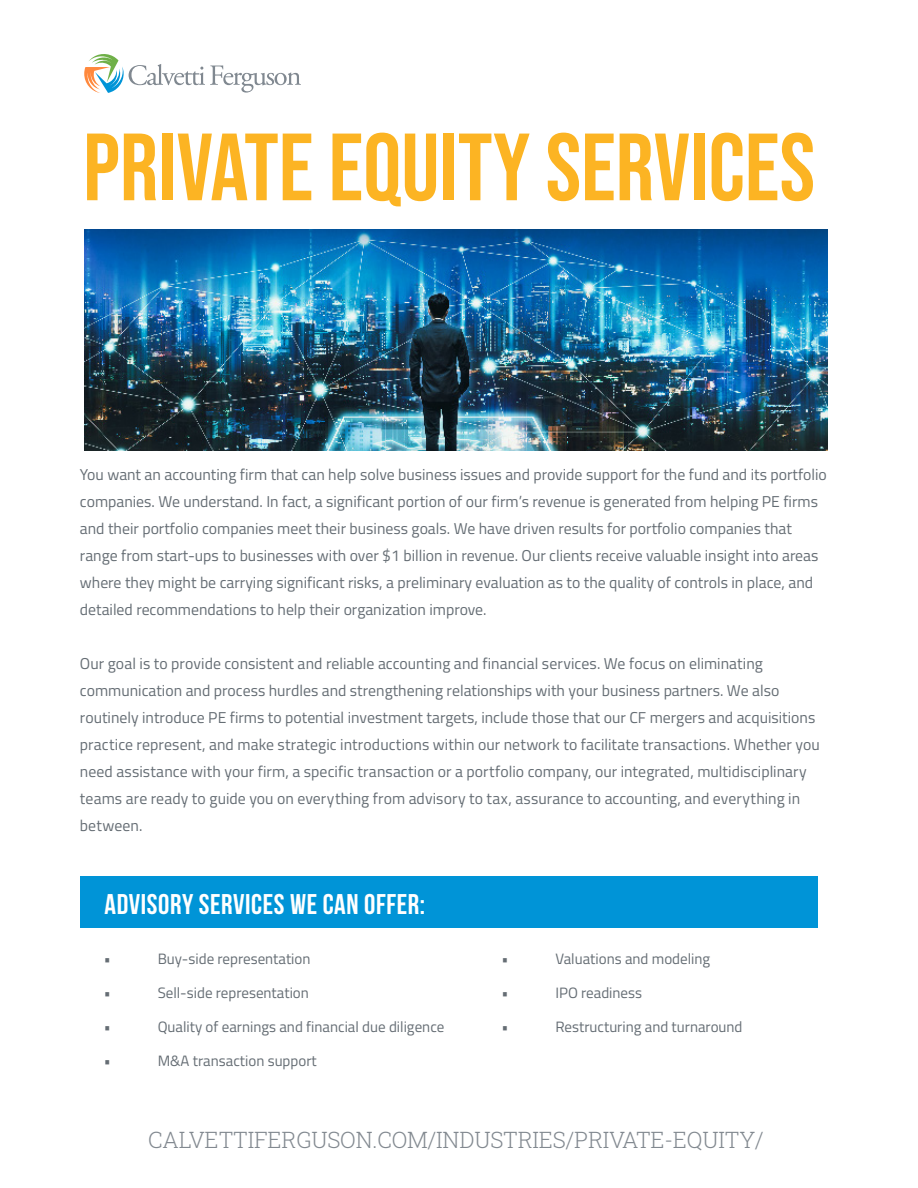
<style>
.page{position:relative;width:918px;height:1188px;background:#fff}
.page>*{position:absolute;margin:0;border:0;box-sizing:border-box;transform-origin:0 0}
._75_Title_Bebas_Neue{font:95.25px "Bebas Neue";color:#fcb423}
._19_Content_gray_Beb{font:700 28.5px "Bebas Neue";letter-spacing:.02em;color:#fff}
._15_Content_gray_Beb{font:22.5px "Roboto Slab";letter-spacing:-.01em;color:#828990}
._12_Content_gray_Tit{font:15.75px/27px "Titillium Web";color:#656d74}
._12_Content_gray_Tit-2{font:15px "Titillium Web";color:#656d74}
</style>
<div class="page">
<svg style="left:84px;top:54px;width:217px;height:39px"></svg>
<img style="left:84px;top:230px;width:743px;height:220px">
<div style="left:80px;top:877px;width:738px;height:51px;background:#0094d7"></div>
<p class="_75_Title_Bebas_Neue" style="left:83px;top:113px;width:733px">PRIVATE EQUITY SERVICES</p>
<p class="_12_Content_gray_Tit" style="left:80px;top:460px;width:749px">You want an accounting firm that can help solve business issues and provide support for the fund and its portfolio companies. We understand. In fact, a significant portion of our firm’s revenue is generated from helping PE firms and their portfolio companies meet their business goals. We have driven results for portfolio companies that range from start-ups to businesses with over $1 billion in revenue. Our clients receive valuable insight into areas where they might be carrying significant risks, a preliminary evaluation as to the quality of controls in place, and detailed recommendations to help their organization improve.</p>
<p class="_12_Content_gray_Tit" style="left:80px;top:649px;width:741px">Our goal is to provide consistent and reliable accounting and financial services. We focus on eliminating communication and process hurdles and strengthening relationships with your business partners. We also routinely introduce PE firms to potential investment targets, include those that our CF mergers and acquisitions practice represent, and make strategic introductions within our network to facilitate transactions. Whether you need assistance with your firm, a specific transaction or a portfolio company, our integrated, multidisciplinary teams are ready to guide you on everything from advisory to tax, assurance to accounting, and everything in between.</p>
<p class="_19_Content_gray_Beb" style="left:105px;top:888px;width:322px">ADVISORY SERVICES WE CAN OFFER:</p>
<p class="_12_Content_gray_Tit-2" style="left:104px;top:948px;width:9px">•</p>
<p class="_12_Content_gray_Tit-2" style="left:158px;top:948px;width:154px">Buy-side representation</p>
<p class="_12_Content_gray_Tit-2" style="left:104px;top:982px;width:9px">•</p>
<p class="_12_Content_gray_Tit-2" style="left:158px;top:982px;width:153px">Sell-side representation</p>
<p class="_12_Content_gray_Tit-2" style="left:104px;top:1016px;width:9px">•</p>
<p class="_12_Content_gray_Tit-2" style="left:158px;top:1016px;width:288px">Quality of earnings and financial due diligence</p>
<p class="_12_Content_gray_Tit-2" style="left:104px;top:1050px;width:9px">•</p>
<p class="_12_Content_gray_Tit-2" style="left:158px;top:1050px;width:161px">M&amp;A transaction support</p>
<p class="_12_Content_gray_Tit-2" style="left:501px;top:948px;width:9px">•</p>
<p class="_12_Content_gray_Tit-2" style="left:555px;top:948px;width:156px">Valuations and modeling</p>
<p class="_12_Content_gray_Tit-2" style="left:501px;top:982px;width:9px">•</p>
<p class="_12_Content_gray_Tit-2" style="left:555px;top:982px;width:88px">IPO readiness</p>
<p class="_12_Content_gray_Tit-2" style="left:501px;top:1016px;width:9px">•</p>
<p class="_12_Content_gray_Tit-2" style="left:555px;top:1016px;width:189px">Restructuring and turnaround</p>
<p class="_15_Content_gray_Beb" style="left:148px;top:1124px;width:617px">CALVETTIFERGUSON.COM/INDUSTRIES/PRIVATE-EQUITY/</p>
</div>
